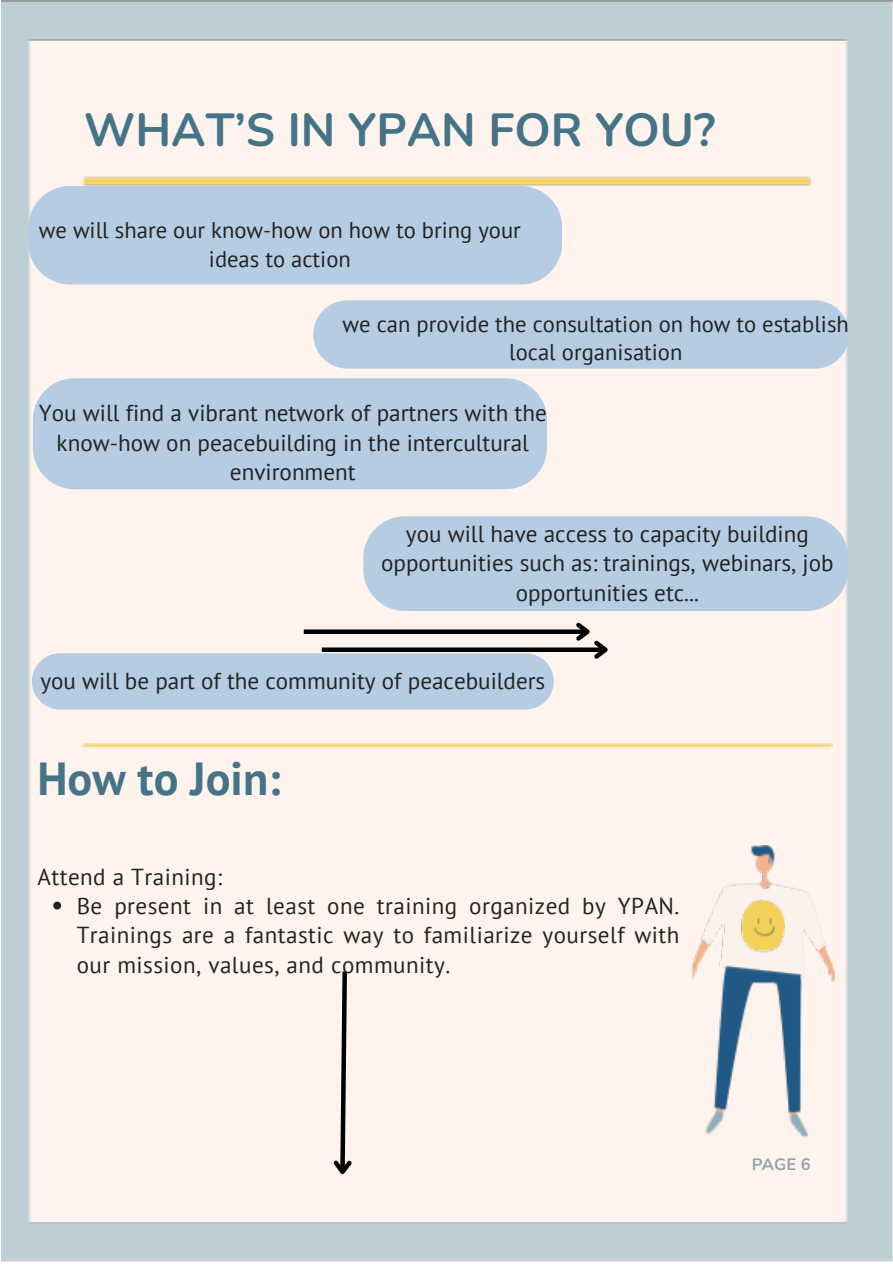
<style>
.page{position:relative;width:893px;height:1264px;background:#fff}
.page>*{position:absolute;margin:0;border:0;box-sizing:border-box;transform-origin:0 0}
.t1{font:700 46.2px "Nunito";color:#467487}
.t2{font:700 46.2px "PT Sans";color:#467487}
.t3{font:23.1px/29.2px "PT Sans";color:#222;text-align:center}
.t4{font:23.1px "PT Sans";letter-spacing:.02em;color:#222}
.t5{font:22.65px/28.2px "PT Sans";color:#222;text-align:center}
.t6{font:700 16.5px "Nunito";color:#467487}
</style>
<div class="page">
<div style="left:1px;top:0;width:891px;height:1261px;background:#beced5"></div>
<div style="left:28px;top:40px;width:819px;height:1183px;background:#fff3ed"></div>
<img style="left:82px;top:177px;width:728px;height:9px">
<img style="left:82px;top:743px;width:751px;height:6px">
<div style="left:691px;top:848px;width:143px;height:270px;background:#fff3ed"></div>
<img style="left:704px;top:1111px;width:103px;height:27px">
<img style="left:700px;top:883px;width:125px;height:94px">
<img style="left:712px;top:845px;width:89px;height:269px">
<div style="left:28px;top:186px;width:534px;height:98px;background:#b5cce2"></div>
<div style="left:313px;top:300px;width:536px;height:68px;background:#b5cce2;border-radius:34px"></div>
<div style="left:33px;top:378px;width:514px;height:111px;background:#b5cce2"></div>
<div style="left:363px;top:516px;width:485px;height:95px;background:#b5cce2"></div>
<div style="left:32px;top:653px;width:521px;height:56px;background:#b5cce2;border-radius:28px"></div>
<svg style="left:53px;top:901px;width:8px;height:8px"></svg>
<div style="left:304px;top:629px;width:283px;height:5px;background:#000"></div>
<div style="left:322px;top:647px;width:283px;height:5px;background:#000"></div>
<svg style="left:572px;top:618px;width:41px;height:44px;background:#c6bcb8"></svg>
<svg style="left:329px;top:967px;width:27px;height:212px;background:#d2c8c3"></svg>
<p class="t1" style="left:84px;top:99px;width:633px">WHAT’S IN YPAN FOR YOU?</p>
<p class="t5" style="left:39px;top:216px;width:483px">we will share our know-how on how to bring your ideas to action</p>
<p class="t5" style="left:342px;top:309px;width:507px">we can provide the consultation on how to establish local organisation</p>
<p class="t3" style="left:39px;top:398px;width:509px">You will find a vibrant network of partners with the know-how on peacebuilding in the intercultural environment</p>
<p class="t3" style="left:381px;top:519px;width:454px">you will have access to capacity building opportunities such as: trainings, webinars, job opportunities etc...</p>
<p class="t3" style="left:40px;top:665px;width:506px">you will be part of the community of peacebuilders</p>
<p class="t2" style="left:37px;top:748px;width:245px">How to Join:</p>
<p class="t4" style="left:37px;top:861px;width:186px">Attend a Training:</p>
<p class="t3" style="left:77px;top:890px;width:604px;text-align:justify">Be present in at least one training organized by YPAN.<br>Trainings are a fantastic way to familiarize yourself with our mission, values, and community.</p>
<p class="t6" style="left:751px;top:1153px;width:61px">PAGE 6</p>
</div>
